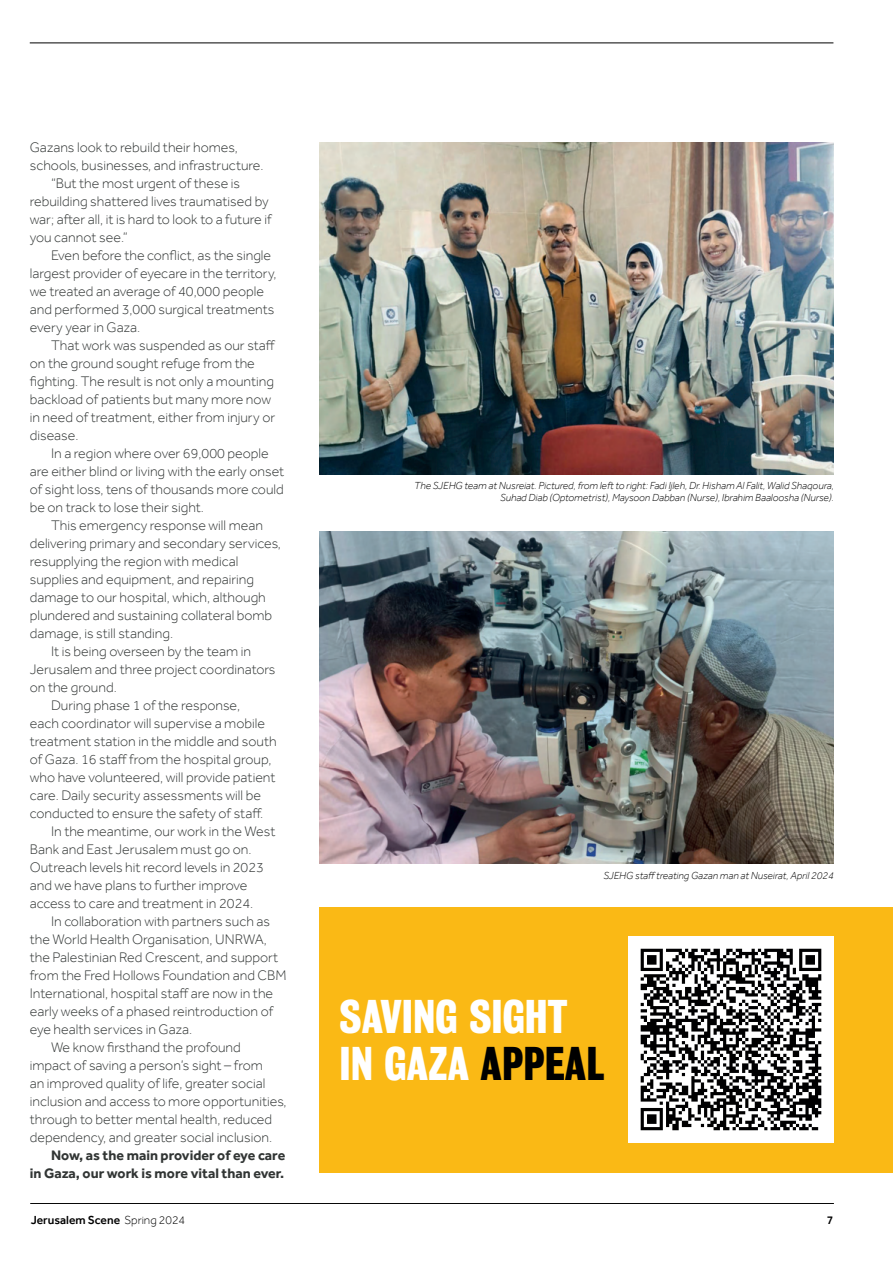
<style>
.page{position:relative;width:893px;height:1263px;background:#fff}
.page>*{position:absolute;margin:0;border:0;box-sizing:border-box;transform-origin:0 0}
.t1{font:43.2px/47.4px "Bureau Grot Three Seven";color:#fff}
.t2{font:300 14.25px "Effra";color:#313534}
.t3{font:700 14.25px/18px "Effra";color:#313534;text-align:right}
.t4{font:500 12px "Effra";color:#000}
.t5{font:italic 300 10.5px/12px "Effra";color:#000;text-align:right}
.s1{color:#000}
.s2{font-weight:300}
</style>
<div class="page">
<hr style="left:30px;top:1203px;width:804px;height:1px;background:#000">
<hr style="left:30px;top:43px;width:803px;height:1px;background:#000">
<div style="left:320px;top:907px;width:573px;height:265px;background:#fab915"></div>
<img style="left:628px;top:937px;width:206px;height:205px">
<img style="left:320px;top:142px;width:514px;height:332px">
<img style="left:320px;top:531px;width:514px;height:332px">
<p class="t2" style="left:30px;top:139px;width:210px">Gazans look to rebuild their homes,</p>
<p class="t2" style="left:30px;top:157px;width:235px">schools, businesses, and infrastructure.</p>
<p class="t2" style="left:51px;top:175px;width:191px">“But the most urgent of these is</p>
<p class="t2" style="left:30px;top:193px;width:240px">rebuilding shattered lives traumatised by</p>
<p class="t2" style="left:30px;top:211px;width:243px">war; after all, it is hard to look to a future if</p>
<p class="t2" style="left:30px;top:229px;width:99px">you cannot see.”</p>
<p class="t2" style="left:51px;top:247px;width:222px">Even before the conflict, as the single</p>
<p class="t2" style="left:30px;top:265px;width:248px">largest provider of eyecare in the territory,</p>
<p class="t2" style="left:30px;top:283px;width:236px">we treated an average of 40,000 people</p>
<p class="t2" style="left:30px;top:301px;width:246px">and performed 3,000 surgical treatments</p>
<p class="t2" style="left:30px;top:319px;width:112px">every year in Gaza.</p>
<p class="t2" style="left:51px;top:337px;width:226px">That work was suspended as our staff</p>
<p class="t2" style="left:30px;top:355px;width:227px">on the ground sought refuge from the</p>
<p class="t2" style="left:30px;top:373px;width:246px">fighting. The result is not only a mounting</p>
<p class="t2" style="left:30px;top:391px;width:243px">backload of patients but many more now</p>
<p class="t2" style="left:30px;top:409px;width:247px">in need of treatment, either from injury or</p>
<p class="t2" style="left:30px;top:427px;width:50px">disease.</p>
<p class="t2" style="left:51px;top:445px;width:219px">In a region where over 69,000 people</p>
<p class="t2" style="left:30px;top:463px;width:256px">are either blind or living with the early onset</p>
<p class="t2" style="left:30px;top:481px;width:256px">of sight loss, tens of thousands more could</p>
<p class="t2" style="left:30px;top:499px;width:176px">be on track to lose their sight.</p>
<p class="t2" style="left:51px;top:517px;width:214px">This emergency response will mean</p>
<p class="t2" style="left:30px;top:535px;width:253px">delivering primary and secondary services,</p>
<p class="t2" style="left:30px;top:553px;width:210px">resupplying the region with medical</p>
<p class="t2" style="left:30px;top:571px;width:226px">supplies and equipment, and repairing</p>
<p class="t2" style="left:30px;top:589px;width:238px">damage to our hospital, which, although</p>
<p class="t2" style="left:30px;top:607px;width:244px">plundered and sustaining collateral bomb</p>
<p class="t2" style="left:30px;top:625px;width:145px">damage, is still standing.</p>
<p class="t2" style="left:51px;top:643px;width:202px">It is being overseen by the team in</p>
<p class="t2" style="left:30px;top:661px;width:247px">Jerusalem and three project coordinators</p>
<p class="t2" style="left:30px;top:679px;width:89px">on the ground.</p>
<p class="t2" style="left:51px;top:697px;width:191px">During phase 1 of the response,</p>
<p class="t2" style="left:30px;top:715px;width:237px">each coordinator will supervise a mobile</p>
<p class="t2" style="left:30px;top:733px;width:248px">treatment station in the middle and south</p>
<p class="t2" style="left:30px;top:751px;width:243px">of Gaza. 16 staff from the hospital group,</p>
<p class="t2" style="left:30px;top:769px;width:247px">who have volunteered, will provide patient</p>
<p class="t2" style="left:30px;top:787px;width:233px">care. Daily security assessments will be</p>
<p class="t2" style="left:30px;top:805px;width:235px">conducted to ensure the safety of staff.</p>
<p class="t2" style="left:51px;top:823px;width:226px">In the meantime, our work in the West</p>
<p class="t2" style="left:30px;top:841px;width:223px">Bank and East Jerusalem must go on.</p>
<p class="t2" style="left:30px;top:859px;width:236px">Outreach levels hit record levels in 2023</p>
<p class="t2" style="left:30px;top:877px;width:219px">and we have plans to further improve</p>
<p class="t2" style="left:30px;top:895px;width:225px">access to care and treatment in 2024.</p>
<p class="t2" style="left:51px;top:913px;width:221px">In collaboration with partners such as</p>
<p class="t2" style="left:30px;top:931px;width:239px">the World Health Organisation, UNRWA,</p>
<p class="t2" style="left:30px;top:949px;width:250px">the Palestinian Red Crescent, and support</p>
<p class="t2" style="left:30px;top:967px;width:258px">from the Fred Hollows Foundation and CBM</p>
<p class="t2" style="left:30px;top:985px;width:245px">International, hospital staff are now in the</p>
<p class="t2" style="left:30px;top:1003px;width:245px">early weeks of a phased reintroduction of</p>
<p class="t2" style="left:30px;top:1021px;width:164px">eye health services in Gaza.</p>
<p class="t2" style="left:51px;top:1039px;width:191px">We know firsthand the profound</p>
<p class="t2" style="left:30px;top:1057px;width:235px">impact of saving a person’s sight – from</p>
<p class="t2" style="left:30px;top:1075px;width:237px">an improved quality of life, greater social</p>
<p class="t2" style="left:30px;top:1093px;width:258px">inclusion and access to more opportunities,</p>
<p class="t2" style="left:30px;top:1111px;width:244px">through to better mental health, reduced</p>
<p class="t2" style="left:30px;top:1129px;width:244px">dependency, and greater social inclusion.</p>
<p class="t3" style="left:30px;top:1146px;width:257px">Now, as the main provider of eye care<br>in Gaza, our work is more vital than ever.</p>
<p class="t5" style="left:414px;top:479px;width:421px">The SJEHG team at Nusreiat. Pictured, from left to right: Fadi Ijleh, Dr. Hisham Al Falit, Walid Shaqoura,<br>Suhad Diab (Optometrist), Maysoon Dabban (Nurse), Ibrahim Baaloosha (Nurse).</p>
<p class="t5" style="left:603px;top:870px;width:232px">SJEHG staff treating Gazan man at Nuseirat, April 2024</p>
<h1 class="t1" style="left:340px;top:992px;width:266px">SAVING SIGHT<br>IN GAZA <span class="s1">APPEAL</span></h1>
<p class="t4" style="left:31px;top:1213px;width:156px">Jerusalem Scene <span class="s2">Spring 2024</span></p>
<p class="t4" style="left:827px;top:1213px;width:8px">7</p>
</div>
